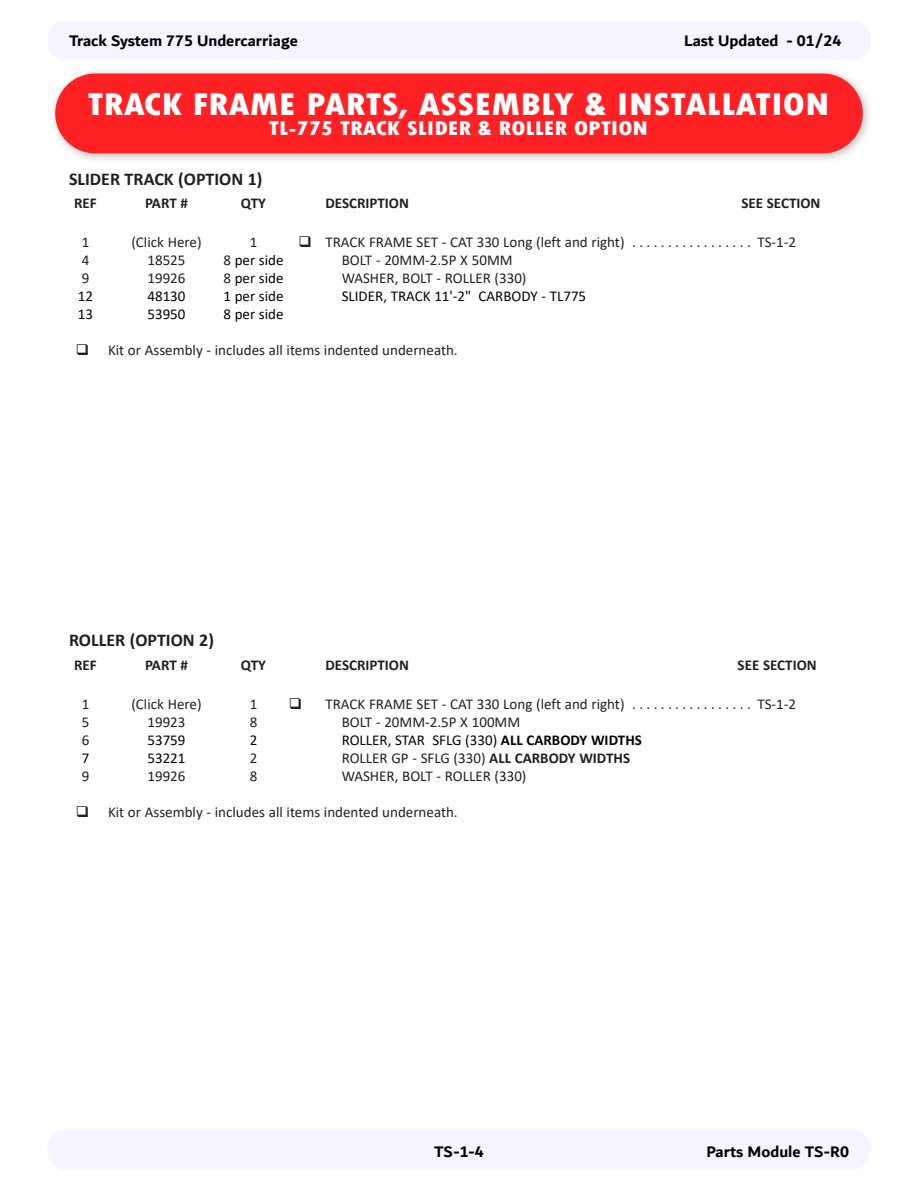
<style>
.page{position:relative;width:918px;height:1188px;background:#fff}
.page>*{position:absolute;margin:0;border:0;box-sizing:border-box;transform-origin:0 0}
.Heading_-_Parts_List{font:800 condensed 33px "Tw Cen";color:#fff;scale:1.2 1}
.Heading_-_Parts_List-2{font:800 condensed 21px "Tw Cen";color:#fff;scale:1.2 1}
.Heading_-_Column{font:700 18px "Calibri";color:#231f20}
.t1{font:700 16.5px "Dubai";color:#040503}
.t2{font:15px "Calibri";color:#231f20}
.t3{font:15px "Calibri";color:#040503}
.Heading_-_Column-2{font:700 15px "Calibri";color:#231f20}
.s1{color:#231f20}
.s2{font-weight:700}
</style>
<div class="page">
<div style="left:48px;top:21px;width:822px;height:39px;background:#f6f5ff;border-radius:18px"></div>
<div style="left:48px;top:1130px;width:822px;height:40px;background:#f6f5ff;border-radius:18px"></div>
<div style="left:49px;top:67px;width:824px;height:97px;background:#231f20;opacity:.28"></div>
<div style="left:55px;top:74px;width:808px;height:79px;background:#ff2124;border-radius:40px"></div>
<p class="t1" style="left:69px;top:31px;width:230px">Track System 775 Undercarriage</p>
<p class="t1" style="left:684px;top:31px;width:159px">Last Updated - 01/24</p>
<p class="Heading_-_Parts_List" style="left:88px;top:85px;width:620px">TRACK FRAME PARTS, ASSEMBLY &amp; INSTALLATION</p>
<p class="Heading_-_Parts_List-2" style="left:269px;top:115px;width:317px">TL-775 TRACK SLIDER &amp; ROLLER OPTION</p>
<p class="Heading_-_Column" style="left:69px;top:166px;width:195px">SLIDER TRACK (OPTION 1)</p>
<p class="Heading_-_Column-2" style="left:74px;top:192px;width:24px">REF</p>
<p class="Heading_-_Column-2" style="left:145px;top:192px;width:44px">PART #</p>
<p class="Heading_-_Column-2" style="left:241px;top:192px;width:27px">QTY</p>
<p class="Heading_-_Column-2" style="left:326px;top:192px;width:85px">DESCRIPTION</p>
<p class="Heading_-_Column-2" style="left:741px;top:192px;width:81px">SEE SECTION</p>
<p class="t2" style="left:82px;top:232px;width:9px">1</p>
<p class="t2" style="left:131px;top:232px;width:72px">(Click Here)</p>
<p class="t2" style="left:250px;top:232px;width:9px">1</p>
<p class="t2" style="left:298px;top:232px;width:335px">❑ TRACK FRAME SET - CAT 330 Long (left and right) ..................</p>
<p class="t2" style="left:758px;top:232px;width:40px">TS-1-2</p>
<p class="t2" style="left:82px;top:250px;width:9px">4</p>
<p class="t2" style="left:147px;top:250px;width:40px">18525</p>
<p class="t3" style="left:223px;top:250px;width:62px"><span class="s1">8</span> per side</p>
<p class="t2" style="left:342px;top:250px;width:172px">BOLT - 20MM-2.5P X 50MM</p>
<p class="t2" style="left:82px;top:268px;width:9px">9</p>
<p class="t2" style="left:147px;top:268px;width:40px">19926</p>
<p class="t3" style="left:223px;top:268px;width:62px"><span class="s1">8</span> per side</p>
<p class="t2" style="left:342px;top:268px;width:186px">WASHER, BOLT - ROLLER (330)</p>
<p class="t3" style="left:78px;top:286px;width:17px">12</p>
<p class="t3" style="left:147px;top:286px;width:40px">48130</p>
<p class="t3" style="left:223px;top:286px;width:62px">1 per side</p>
<p class="t3" style="left:342px;top:286px;width:246px">SLIDER, TRACK 11'-2" CARBODY - TL775</p>
<p class="t3" style="left:78px;top:304px;width:17px">13</p>
<p class="t3" style="left:147px;top:304px;width:40px">53950</p>
<p class="t3" style="left:223px;top:304px;width:62px">8 per side</p>
<p class="t2" style="left:76px;top:340px;width:384px">❑ Kit or Assembly - includes all items indented underneath.</p>
<p class="Heading_-_Column" style="left:69px;top:628px;width:147px">ROLLER (OPTION 2)</p>
<p class="Heading_-_Column-2" style="left:74px;top:654px;width:24px">REF</p>
<p class="Heading_-_Column-2" style="left:145px;top:654px;width:44px">PART #</p>
<p class="Heading_-_Column-2" style="left:241px;top:654px;width:27px">QTY</p>
<p class="Heading_-_Column-2" style="left:326px;top:654px;width:85px">DESCRIPTION</p>
<p class="Heading_-_Column-2" style="left:738px;top:654px;width:81px">SEE SECTION</p>
<p class="t2" style="left:82px;top:694px;width:9px">1</p>
<p class="t2" style="left:131px;top:694px;width:72px">(Click Here)</p>
<p class="t2" style="left:250px;top:694px;width:9px">1</p>
<p class="t2" style="left:289px;top:694px;width:344px">❑ TRACK FRAME SET - CAT 330 Long (left and right) ..................</p>
<p class="t2" style="left:758px;top:694px;width:40px">TS-1-2</p>
<p class="t2" style="left:82px;top:712px;width:9px">5</p>
<p class="t2" style="left:147px;top:712px;width:40px">19923</p>
<p class="t2" style="left:250px;top:712px;width:9px">8</p>
<p class="t2" style="left:342px;top:712px;width:180px">BOLT - 20MM-2.5P X 100MM</p>
<p class="t2" style="left:82px;top:730px;width:9px">6</p>
<p class="t3" style="left:147px;top:730px;width:40px">53759</p>
<p class="t3" style="left:250px;top:730px;width:9px">2</p>
<p class="t3" style="left:342px;top:730px;width:302px">ROLLER, STAR SFLG (330) <span class="s2">ALL CARBODY WIDTHS</span></p>
<p class="t3" style="left:82px;top:748px;width:9px">7</p>
<p class="t3" style="left:147px;top:748px;width:40px">53221</p>
<p class="t2" style="left:250px;top:748px;width:9px">2</p>
<p class="t2" style="left:342px;top:748px;width:290px">ROLLER GP - SFLG (330) <span class="s2">ALL CARBODY WIDTHS</span></p>
<p class="t2" style="left:82px;top:766px;width:9px">9</p>
<p class="t2" style="left:147px;top:766px;width:40px">19926</p>
<p class="t2" style="left:250px;top:766px;width:9px">8</p>
<p class="t2" style="left:342px;top:766px;width:186px">WASHER, BOLT - ROLLER (330)</p>
<p class="t2" style="left:76px;top:802px;width:384px">❑ Kit or Assembly - includes all items indented underneath.</p>
<p class="t1" style="left:434px;top:1141px;width:51px">TS-1-4</p>
<p class="t1" style="left:706px;top:1141px;width:144px">Parts Module TS-R0</p>
</div>
